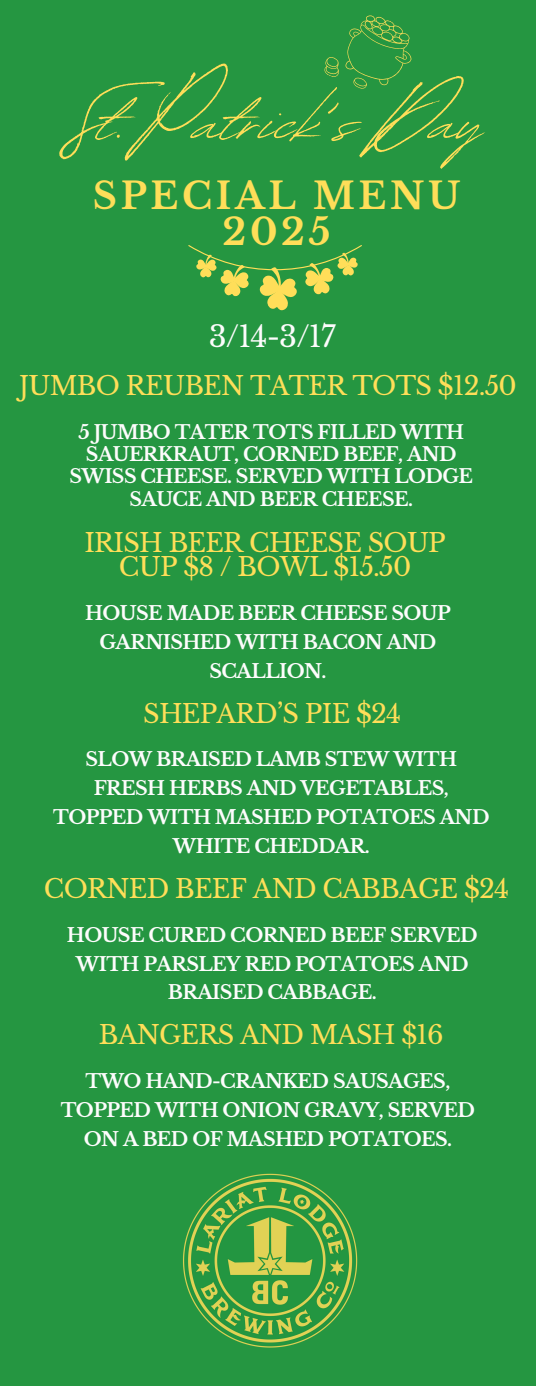
<style>
.page{position:relative;width:536px;height:1386px;background:#259641}
.page>*{position:absolute;margin:0;border:0;box-sizing:border-box;transform-origin:0 0}
.t1{font:97.48px "Revive 80 Signature";color:#ffde59}
.t2{font:700 36.57px/35.4px "Libre Baskerville";letter-spacing:.1em;color:#ffde59;text-align:center}
.t3{font:29.05px "Libre Baskerville";color:#fdfcfc}
.t4{font:25.55px/24.8px "Libre Baskerville";letter-spacing:-.03em;color:#ffde59;text-align:center}
.t5{font:700 19.07px/28.9px "Libre Baskerville";letter-spacing:-.03em;color:#fdfcfc;text-align:center}
</style>
<div class="page">
<svg style="left:324px;top:15px;width:88px;height:74px"></svg>
<svg style="left:188px;top:245px;width:173px;height:65px"></svg>
<img style="left:183px;top:1173px;width:175px;height:175px">
<p class="t1" style="left:69px;top:47px;width:416px">St. Patrick’s Day</p>
<h1 class="t2" style="left:93px;top:179px;width:369px">SPECIAL MENU<br>2025</h1>
<p class="t3" style="left:209px;top:319px;width:128px">3/14-3/17</p>
<h2 class="t4" style="left:19px;top:374px;width:499px">JUMBO REUBEN TATER TOTS $12.50</h2>
<h3 class="t5" style="left:70px;top:421px;width:405px;line-height:22.4px">5 JUMBO TATER TOTS FILLED WITH<br>SAUERKRAUT, CORNED BEEF, AND<br>SWISS CHEESE. SERVED WITH LODGE<br>SAUCE AND BEER CHEESE.</h3>
<p class="t4" style="left:84px;top:530px;width:363px">IRISH BEER CHEESE SOUP<br>CUP $8 / BOWL $15.50</p>
<h4 class="t5" style="left:85px;top:599px;width:367px">HOUSE MADE BEER CHEESE SOUP<br>GARNISHED WITH BACON AND<br>SCALLION.</h4>
<p class="t4" style="left:143px;top:701px;width:259px">SHEPARD’S PIE $24</p>
<h4 class="t5" style="left:53px;top:745px;width:437px">SLOW BRAISED LAMB STEW WITH<br>FRESH HERBS AND VEGETABLES,<br>TOPPED WITH MASHED POTATOES AND<br>WHITE CHEDDAR.</h4>
<p class="t4" style="left:44px;top:877px;width:466px">CORNED BEEF AND CABBAGE $24</p>
<h4 class="t5" style="left:67px;top:921px;width:412px">HOUSE CURED CORNED BEEF SERVED<br>WITH PARSLEY RED POTATOES AND<br>BRAISED CABBAGE.</h4>
<h4 class="t4" style="left:99px;top:1023px;width:346px">BANGERS AND MASH $16</h4>
<p class="t5" style="left:61px;top:1067px;width:416px">TWO HAND-CRANKED SAUSAGES,<br>TOPPED WITH ONION GRAVY, SERVED<br>ON A BED OF MASHED POTATOES.</p>
</div>
